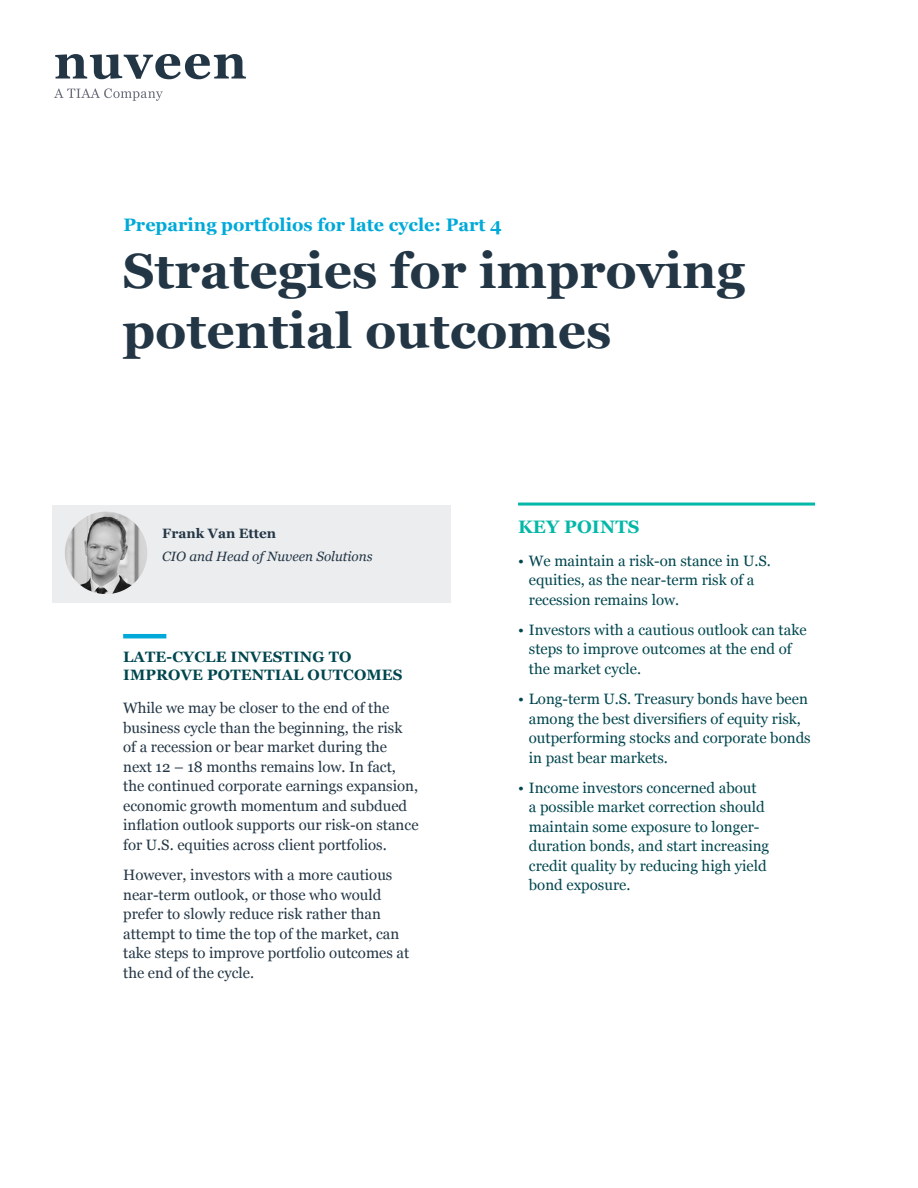
<style>
.page{position:relative;width:918px;height:1188px;background:#fff}
.page>*{position:absolute;margin:0;border:0;box-sizing:border-box;transform-origin:0 0}
.Headline{font:700 49.5px/59.4px "Georgia";color:#233645}
.Date{font:700 18px "Georgia";color:#00a9d8}
.Subhead-Summary{font:700 18px "Georgia";letter-spacing:.01em;color:#03b8a7}
.Body{font:15px/19.5px "Georgia";color:#233645}
.t1{font:15px/19.5px "Georgia";color:#00464e}
.Subhead_1{font:700 15px/18px "Georgia";letter-spacing:.01em;color:#00464e}
.Bio_Title{font:italic 13.5px "Georgia";color:#233645}
.Bio_Name{font:700 13.5px "Georgia";color:#233645}
</style>
<div class="page">
<hr style="left:123px;top:634px;width:43px;height:4px;background:#00a9d8">
<div style="left:52px;top:505px;width:399px;height:98px;background:#ecedef"></div>
<img style="left:65px;top:512px;width:82px;height:82px;border-radius:41px">
<hr style="left:518px;top:503px;width:297px;height:3px;background:#03b8a7">
<svg style="left:55px;top:54px;width:191px;height:25px"></svg>
<svg style="left:54px;top:88px;width:109px;height:13px"></svg>
<p class="Date" style="left:123px;top:211px;width:380px">Preparing portfolios for late cycle: Part 4</p>
<p class="Headline" style="left:123px;top:239px;width:624px">Strategies for improving potential outcomes</p>
<p class="Bio_Name" style="left:162px;top:523px;width:115px">Frank Van Etten</p>
<p class="Bio_Title" style="left:162px;top:546px;width:212px">CIO and Head of Nuveen Solutions</p>
<p class="Subhead_1" style="left:123px;top:647px;width:281px">LATE-CYCLE INVESTING TO<br>IMPROVE POTENTIAL OUTCOMES</p>
<p class="Body" style="left:123px;top:698px;width:297px">While we may be closer to the end of the business cycle than the beginning, the risk of a recession or bear market during the next 12 – 18 months remains low. In fact, the continued corporate earnings expansion, economic growth momentum and subdued inflation outlook supports our risk-on stance for U.S. equities across client portfolios.</p>
<p class="Body" style="left:123px;top:864px;width:288px">However, investors with a more cautious near-term outlook, or those who would prefer to slowly reduce risk rather than attempt to time the top of the market, can take steps to improve portfolio outcomes at the end of the cycle.</p>
<p class="Subhead-Summary" style="left:518px;top:513px;width:123px">KEY POINTS</p>
<p class="t1" style="left:529px;top:550px;width:244px;text-indent:-11px">• We maintain a risk-on stance in U.S. equities, as the near-term risk of a recession remains low.</p>
<p class="t1" style="left:529px;top:619px;width:279px;text-indent:-11px">• Investors with a cautious outlook can take steps to improve outcomes at the end of the market cycle.</p>
<p class="t1" style="left:529px;top:689px;width:283px;text-indent:-11px">• Long-term U.S. Treasury bonds have been among the best diversifiers of equity risk, outperforming stocks and corporate bonds in past bear markets.</p>
<p class="t1" style="left:529px;top:777px;width:242px;text-indent:-11px">• Income investors concerned about<br>a possible market correction should maintain some exposure to longer&shy;duration bonds, and start increasing credit quality by reducing high yield bond exposure.</p>
</div>
